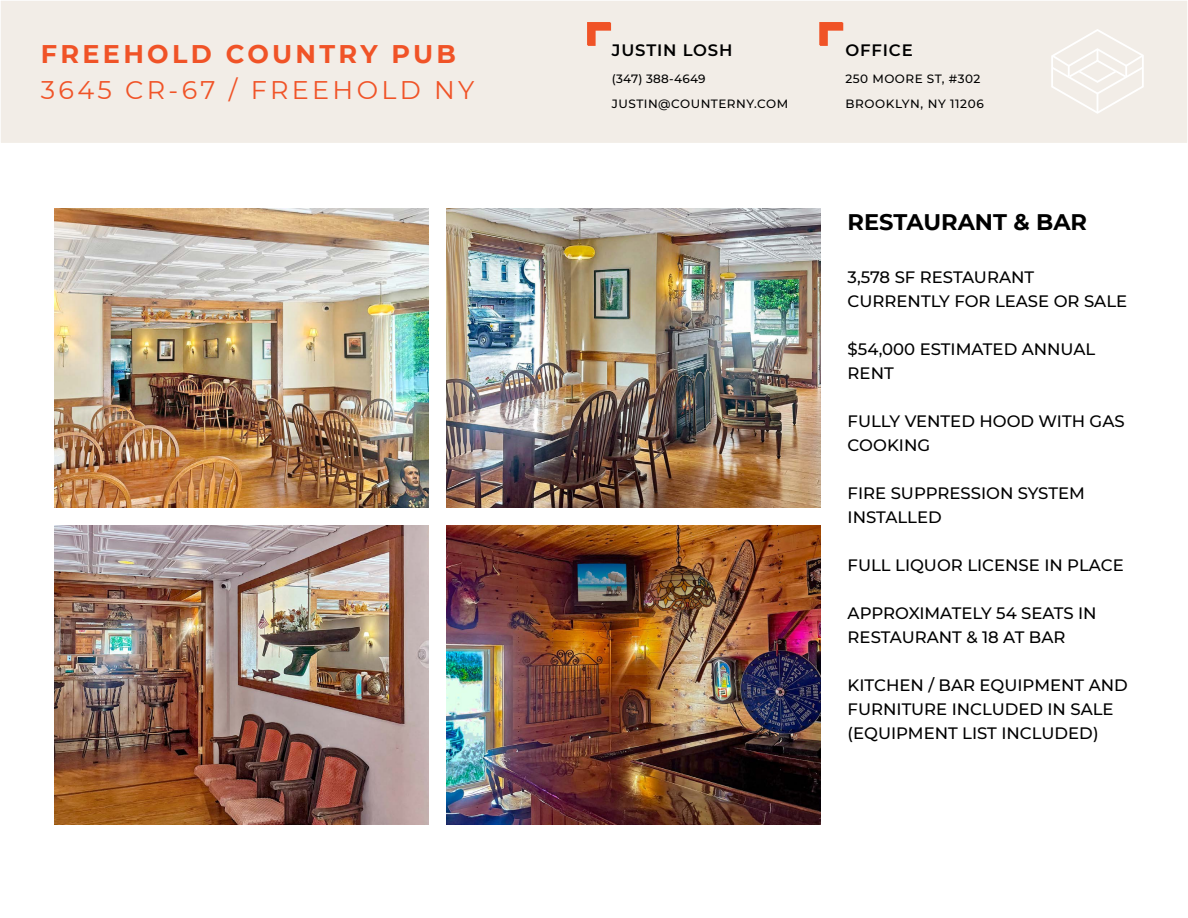
<style>
.page{position:relative;width:1188px;height:918px;background:#fff}
.page>*{position:absolute;margin:0;border:0;box-sizing:border-box;transform-origin:0 0}
.t1{font:25.5px "Montserrat";letter-spacing:.13em;color:#f05327}
.t2{font:700 25.5px "Montserrat";letter-spacing:.13em;color:#f05327}
.t3{font:700 22.5px "Montserrat";color:#000}
.t4{font:500 16.5px/24px "Montserrat";color:#000}
.t5{font:600 16.5px "Montserrat";letter-spacing:.05em;color:#000}
.t6{font:500 12px/25.5px "Montserrat";letter-spacing:.04em;color:#000}
</style>
<div class="page">
<div style="left:0;top:0;width:1188px;height:144px;background:#f2ede7;border:2px solid #fff"></div>
<svg style="left:1051px;top:29px;width:93px;height:85px"></svg>
<img style="left:446px;top:525px;width:374px;height:299px">
<svg style="left:587px;top:22px;width:24px;height:24px"></svg>
<svg style="left:819px;top:22px;width:24px;height:24px"></svg>
<img style="left:54px;top:208px;width:374px;height:299px">
<img style="left:446px;top:208px;width:374px;height:299px">
<img style="left:54px;top:525px;width:374px;height:299px">
<h1 class="t2" style="left:41px;top:36px;width:417px">FREEHOLD COUNTRY PUB</h1>
<h1 class="t1" style="left:41px;top:72px;width:435px">3645 CR-67 / FREEHOLD NY</h1>
<p class="t5" style="left:612px;top:38px;width:122px">JUSTIN LOSH</p>
<p class="t6" style="left:612px;top:65px;width:178px">(347) 388-4649<br>JUSTIN@COUNTERNY.COM</p>
<p class="t5" style="left:846px;top:38px;width:69px">OFFICE</p>
<p class="t6" style="left:846px;top:65px;width:140px">250 MOORE ST, #302<br>BROOKLYN, NY 11206</p>
<h2 class="t3" style="left:848px;top:206px;width:241px">RESTAURANT &amp; BAR</h2>
<p class="t4" style="left:848px;top:264px;width:281px">3,578 SF RESTAURANT<br>CURRENTLY FOR LEASE OR SALE</p>
<p class="t4" style="left:848px;top:336px;width:249px">$54,000 ESTIMATED ANNUAL<br>RENT</p>
<p class="t4" style="left:848px;top:408px;width:279px">FULLY VENTED HOOD WITH GAS<br>COOKING</p>
<p class="t4" style="left:848px;top:480px;width:239px">FIRE SUPPRESSION SYSTEM<br>INSTALLED</p>
<p class="t4" style="left:848px;top:552px;width:278px">FULL LIQUOR LICENSE IN PLACE</p>
<p class="t4" style="left:848px;top:600px;width:251px">APPROXIMATELY 54 SEATS IN<br>RESTAURANT &amp; 18 AT BAR</p>
<p class="t4" style="left:848px;top:672px;width:282px">KITCHEN / BAR EQUIPMENT AND<br>FURNITURE INCLUDED IN SALE (EQUIPMENT LIST INCLUDED)</p>
</div>
